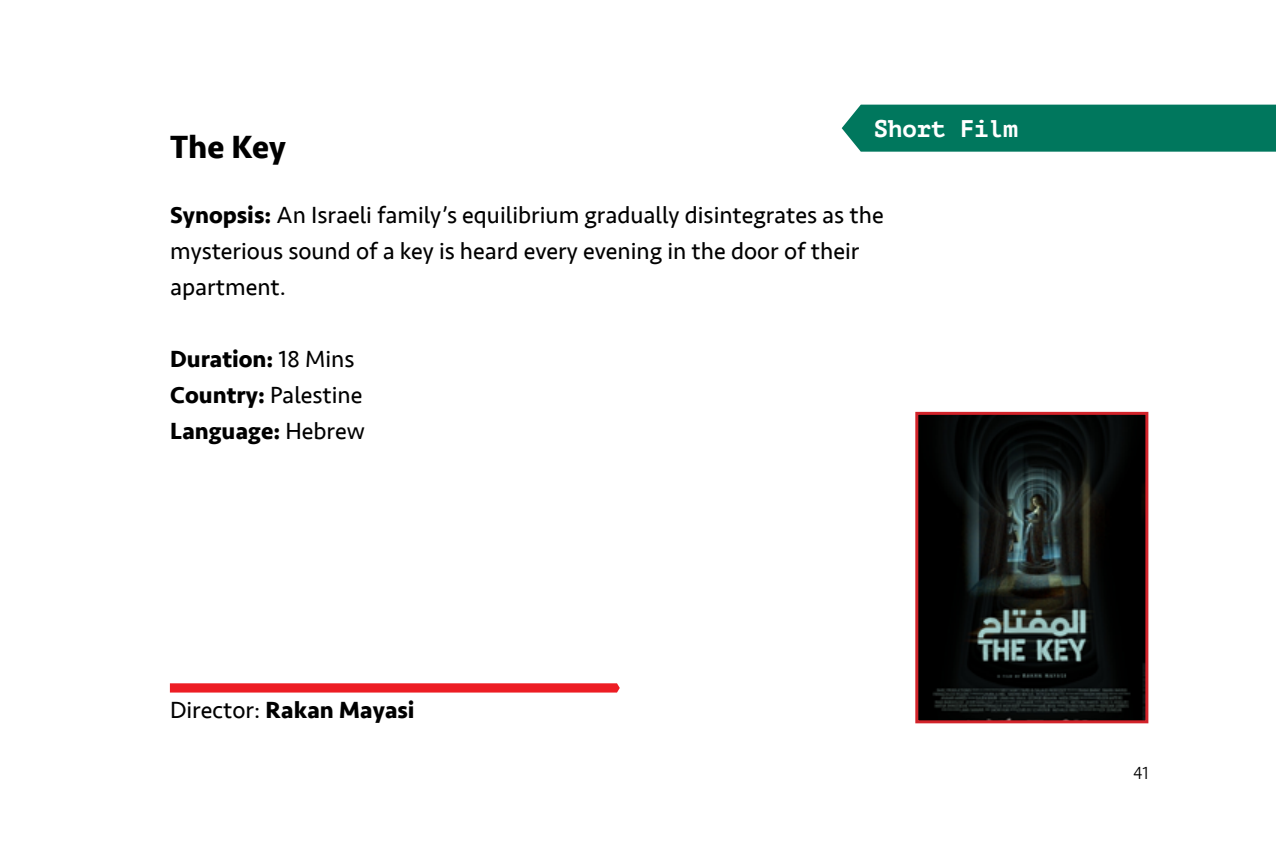
<style>
.page{position:relative;width:1276px;height:851px;background:#fff}
.page>*{position:absolute;margin:0;border:0;box-sizing:border-box;transform-origin:0 0}
.t1{font:700 33px "Seravek";color:#000}
.t2{font:24px/36px "Seravek";color:#000}
.t3{font:700 24px/36px "Seravek";color:#000}
.t4{font:700 24px "PT Mono";color:#fff}
.t5{font:300 18px "Seravek";color:#000}
.s1{font-weight:700}
.s2{font-weight:400}
</style>
<div class="page">
<img style="left:919px;top:416px;width:225px;height:303px">
<div style="left:915px;top:412px;width:233px;height:311px;border:3px solid #d2232a"></div>
<div style="left:841px;top:105px;width:435px;height:47px;background:#00775d"></div>
<svg style="left:170px;top:683px;width:450px;height:9px;background:#ed252c"></svg>
<h1 class="t1" style="left:170px;top:121px;width:117px">The Key</h1>
<p class="t4" style="left:874px;top:115px;width:145px">Short Film</p>
<p class="t2" style="left:170px;top:197px;width:715px"><span class="s1">Synopsis:</span> An Israeli family’s equilibrium gradually disintegrates as the mysterious sound of a key is heard every evening in the door of their apartment.</p>
<p class="t3" style="left:170px;top:341px;width:196px">Duration: <span class="s2">18 Mins<br></span>Country: <span class="s2">Palestine<br></span>Language: <span class="s2">Hebrew</span></p>
<p class="t3" style="left:170px;top:692px;width:246px"><span class="s2">Director:</span> Rakan Mayasi</p>
<p class="t5" style="left:1133px;top:761px;width:17px">41</p>
</div>
